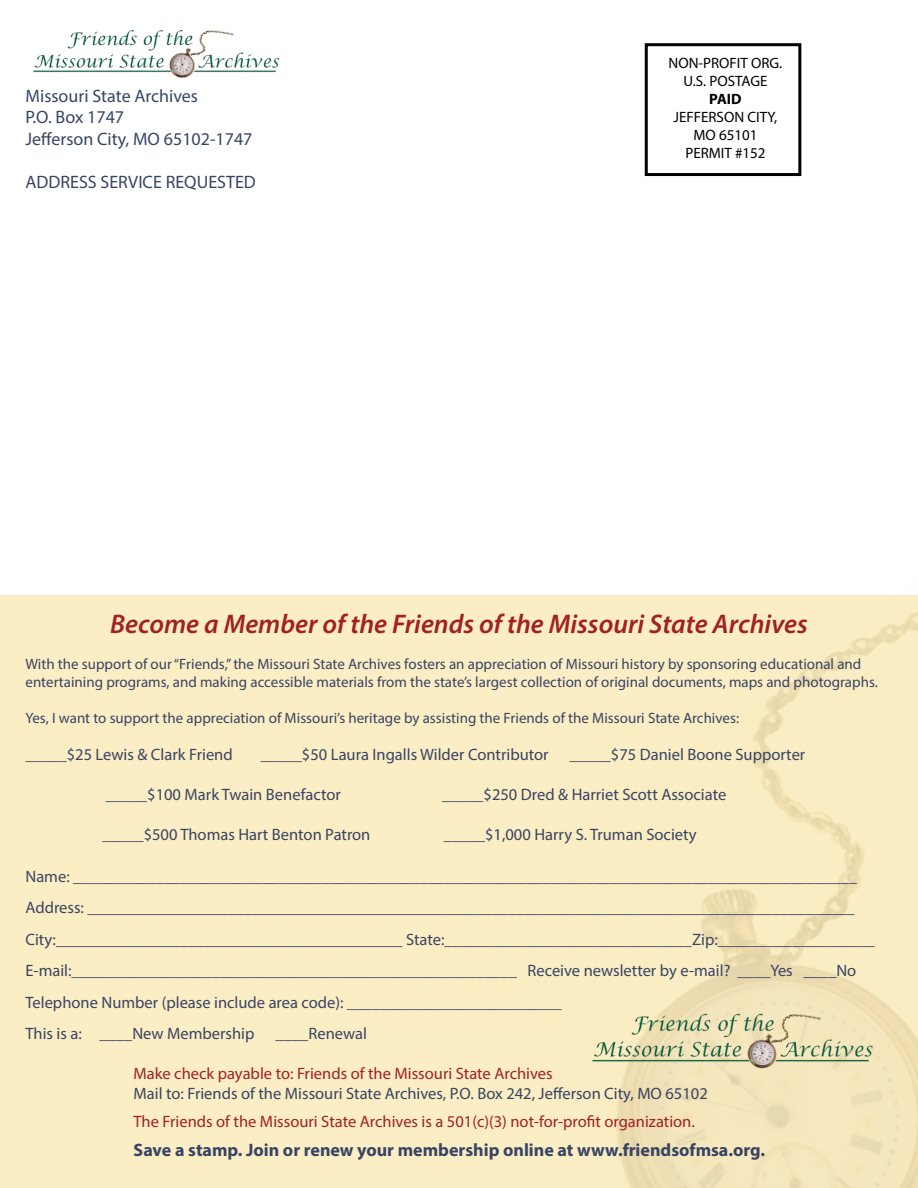
<style>
.page{position:relative;width:918px;height:1188px;background:#fff}
.page>*{position:absolute;margin:0;border:0;box-sizing:border-box;transform-origin:0 0}
.t1{font:italic 600 27px "Myriad Pro";color:#a12121}
.t2{font:18px/21.6px "Myriad Pro";color:#384563}
.t3{font:700 18px "Myriad Pro";color:#384463}
.t4{font:16.5px/31.5px "Myriad Pro";color:#384463}
.t5{font:16.5px "Myriad Pro";color:#a12121}
.t6{font:15px/18px "Myriad Pro";color:#384463}
.t7{font:15px/18px "Myriad Pro";color:#000;text-align:center}
.t8{font:700 15px "Myriad Pro";color:#000}
</style>
<div class="page">
<div style="left:0;top:596px;width:918px;height:592px;background:#fbedc4"></div>
<img style="left:33px;top:30px;width:247px;height:48px">
<img style="left:592px;top:1009px;width:300px;height:71px">
<div style="left:645px;top:43px;width:156px;height:133px;border:3px solid #000"></div>
<p class="t2" style="left:26px;top:85px;width:229px">Missouri State Archives<br>P.O. Box 1747<br>Jefferson City, MO 65102-1747</p>
<p class="t2" style="left:26px;top:171px;width:232px">ADDRESS SERVICE REQUESTED</p>
<p class="t7" style="left:669px;top:54px;width:115px">NON-PROFIT ORG.<br>U.S. POSTAGE</p>
<p class="t8" style="left:709px;top:89px;width:34px">PAID</p>
<p class="t7" style="left:674px;top:108px;width:105px">JEFFERSON CITY,<br>MO 65101<br>PERMIT #152</p>
<h1 class="t1" style="left:110px;top:606px;width:699px">Become a Member of the Friends of the Missouri State Archives</h1>
<p class="t6" style="left:26px;top:654px;width:854px">With the support of our “Friends,” the Missouri State Archives fosters an appreciation of Missouri history by sponsoring educational and entertaining programs, and making accessible materials from the state’s largest collection of original documents, maps and photographs.</p>
<p class="t6" style="left:26px;top:708px;width:715px">Yes, I want to support the appreciation of Missouri’s heritage by assisting the Friends of the Missouri State Archives:</p>
<p class="t4" style="left:26px;top:739px;width:209px">_____$25 Lewis &amp; Clark Friend</p>
<p class="t4" style="left:261px;top:739px;width:289px">_____$50 Laura Ingalls Wilder Contributor</p>
<p class="t4" style="left:570px;top:739px;width:237px">_____$75 Daniel Boone Supporter</p>
<p class="t4" style="left:106px;top:778px;width:236px">_____$100 Mark Twain Benefactor</p>
<p class="t4" style="left:442px;top:778px;width:285px">_____$250 Dred &amp; Harriet Scott Associate</p>
<p class="t4" style="left:102px;top:818px;width:270px">_____$500 Thomas Hart Benton Patron</p>
<p class="t4" style="left:444px;top:818px;width:254px">_____$1,000 Harry S. Truman Society</p>
<p class="t4" style="left:26px;top:860px;width:851px">Name: _______________________________________________________________________________________________ Address: _____________________________________________________________________________________________ City:__________________________________________ State:______________________________Zip:___________________ E-mail:______________________________________________________ Receive newsletter by e-mail? ____Yes ____No Telephone Number (please include area code): __________________________<br>This is a: ____New Membership</p>
<p class="t4" style="left:276px;top:1018px;width:93px">____Renewal</p>
<p class="t5" style="left:134px;top:1063px;width:421px">Make check payable to: Friends of the Missouri State Archives</p>
<p class="t4" style="left:133px;top:1077px;width:576px">Mail to: Friends of the Missouri State Archives, P.O. Box 242, Jefferson City, MO 65102</p>
<p class="t5" style="left:134px;top:1112px;width:563px">The Friends of the Missouri State Archives is a 501(c)(3) not-for-profit organization.</p>
<p class="t3" style="left:134px;top:1138px;width:633px">Save a stamp. Join or renew your membership online at www.friendsofmsa.org.</p>
</div>
